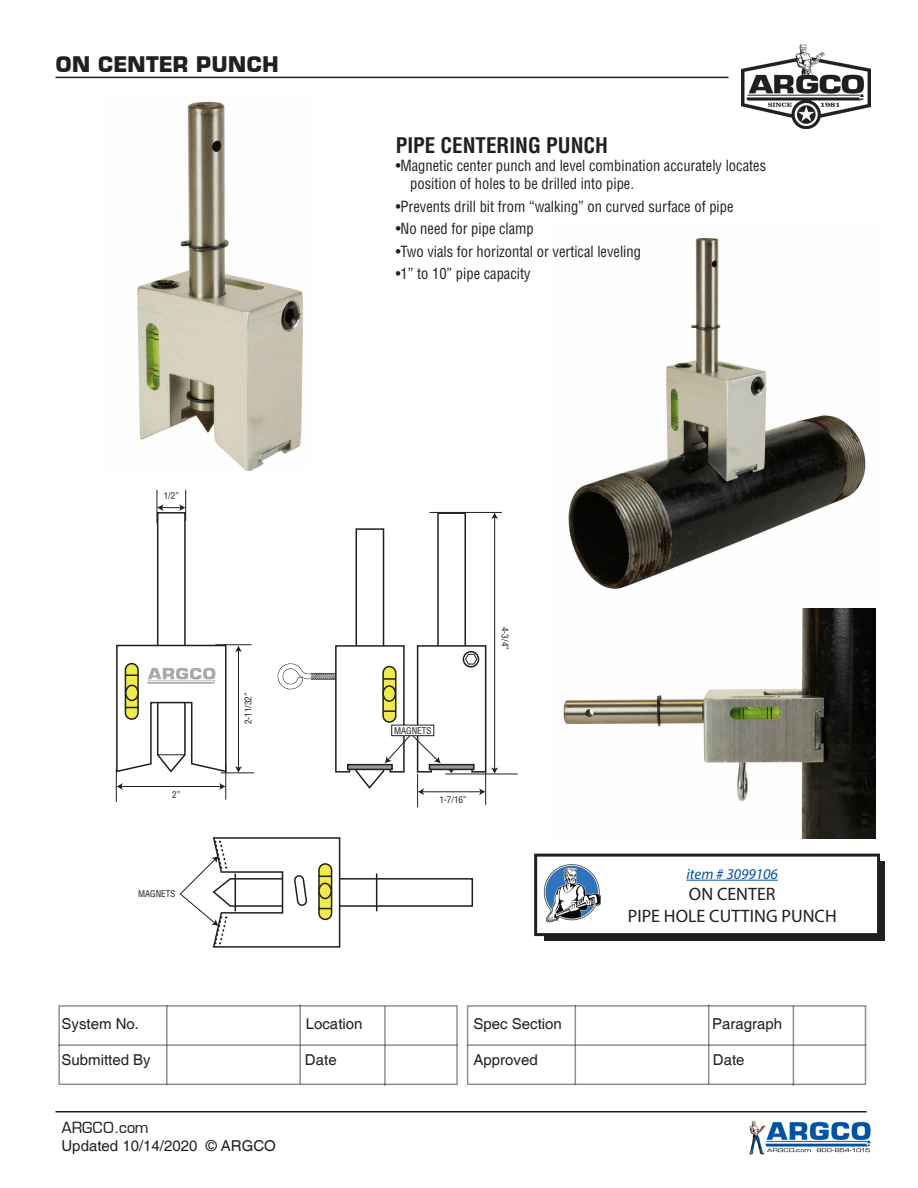
<style>
.page{position:relative;width:918px;height:1188px;background:#fff}
.page>*{position:absolute;margin:0;border:0;box-sizing:border-box;transform-origin:0 0}
.t1{font:700 condensed 21px "Helvetica LT Std";color:#231f20}
.t2{font:700 21px "Metrostyle";color:#231f20}
.t3{font:18px "Myriad Pro";color:#231f20}
.t4{font:condensed 15px "Helvetica LT Std";color:#231f20}
.t5{font:15px "Helvetica";color:#231f20}
.t6{font:italic 15px "Myriad Pro";color:#0153a0}
.t7{font:15px "Metrostyle";color:#231f20}
.t8{font:condensed 9px "Helvetica LT Std";color:#231f20}
</style>
<div class="page">
<img style="left:563px;top:609px;width:313px;height:229px">
<img style="left:568px;top:237px;width:298px;height:352px">
<div style="left:544px;top:861px;width:341px;height:79px;background:#231f20"></div>
<div style="left:536px;top:855px;width:343px;height:80px;background:#fff"></div>
<div style="left:534px;top:854px;width:346px;height:82px;border:3px solid #231f20"></div>
<hr style="left:687px;top:880px;width:91px;height:1px;background:#0153a0">
<img style="left:543px;top:864px;width:57px;height:59px">
<img style="left:137px;top:101px;width:167px;height:370px">
<hr style="left:429px;top:512px;width:73px;height:1px;background:#231f20">
<hr style="left:445px;top:774px;width:73px;height:1px;background:#231f20">
<hr style="left:157px;top:490px;width:1px;height:33px;background:#231f20">
<hr style="left:185px;top:490px;width:1px;height:31px;background:#231f20">
<svg style="left:116px;top:504px;width:382px;height:444px"></svg>
<hr style="left:56px;top:77px;width:673px;height:1px;background:#231f20">
<img style="left:741px;top:44px;width:129px;height:85px">
<hr style="left:166px;top:1005px;width:2px;height:80px;background:#231f20">
<hr style="left:58px;top:1044px;width:400px;height:2px;background:#231f20">
<hr style="left:384px;top:1006px;width:2px;height:80px;background:#231f20">
<hr style="left:300px;top:1004px;width:1px;height:80px;background:#231f20">
<hr style="left:575px;top:1005px;width:1px;height:80px;background:#231f20">
<hr style="left:467px;top:1044px;width:399px;height:2px;background:#231f20">
<hr style="left:793px;top:1006px;width:1px;height:80px;background:#231f20">
<hr style="left:708px;top:1004px;width:1px;height:80px;background:#231f20">
<hr style="left:56px;top:1111px;width:811px;height:1px;background:#231f20">
<img style="left:749px;top:1120px;width:122px;height:35px">
<p class="t2" style="left:56px;top:51px;width:225px">ON CENTER PUNCH</p>
<p class="t1" style="left:396px;top:133px;width:214px">PIPE CENTERING PUNCH</p>
<p class="t4" style="left:396px;top:156px;width:372px">•Magnetic center punch and level combination accurately locates</p>
<p class="t4" style="left:410px;top:174px;width:225px">position of holes to be drilled into pipe.</p>
<p class="t4" style="left:396px;top:197px;width:339px">•Prevents drill bit from “walking” on curved surface of pipe</p>
<p class="t4" style="left:396px;top:219px;width:140px">•No need for pipe clamp</p>
<p class="t4" style="left:396px;top:242px;width:247px">•Two vials for horizontal or vertical leveling</p>
<p class="t4" style="left:396px;top:264px;width:136px">•1” to 10” pipe capacity</p>
<p class="t8" style="left:164px;top:490px;width:17px">1/2”</p>
<p class="t8" style="left:172px;top:789px;width:10px">2”</p>
<p class="t8" style="left:138px;top:888px;width:39px">MAGNETS</p>
<p class="t8" style="left:243px;top:724px;width:33px;rotate:-90deg">2-11/32”</p>
<p class="t8" style="left:394px;top:725px;width:39px">MAGNETS</p>
<p class="t8" style="left:439px;top:795px;width:29px">1-7/16”</p>
<p class="t8" style="left:511px;top:627px;width:24px;rotate:90deg">4-3/4”</p>
<p class="t6" style="left:687px;top:864px;width:93px">item # 3099106</p>
<p class="t3" style="left:689px;top:883px;width:88px">ON CENTER</p>
<p class="t3" style="left:628px;top:905px;width:210px">PIPE HOLE CUTTING PUNCH</p>
<p class="t5" style="left:62px;top:1015px;width:79px">System No.</p>
<p class="t5" style="left:306px;top:1015px;width:58px">Location</p>
<p class="t5" style="left:62px;top:1051px;width:91px">Submitted By</p>
<p class="t5" style="left:305px;top:1051px;width:33px">Date</p>
<p class="t7" style="left:62px;top:1118px;width:88px">ARGCO.com</p>
<p class="t5" style="left:62px;top:1137px;width:216px">Updated 10/14/2020 © ARGCO</p>
<p class="t5" style="left:474px;top:1015px;width:90px">Spec Section</p>
<p class="t5" style="left:712px;top:1015px;width:72px">Paragraph</p>
<p class="t5" style="left:474px;top:1051px;width:66px">Approved</p>
<p class="t5" style="left:713px;top:1051px;width:33px">Date</p>
</div>
